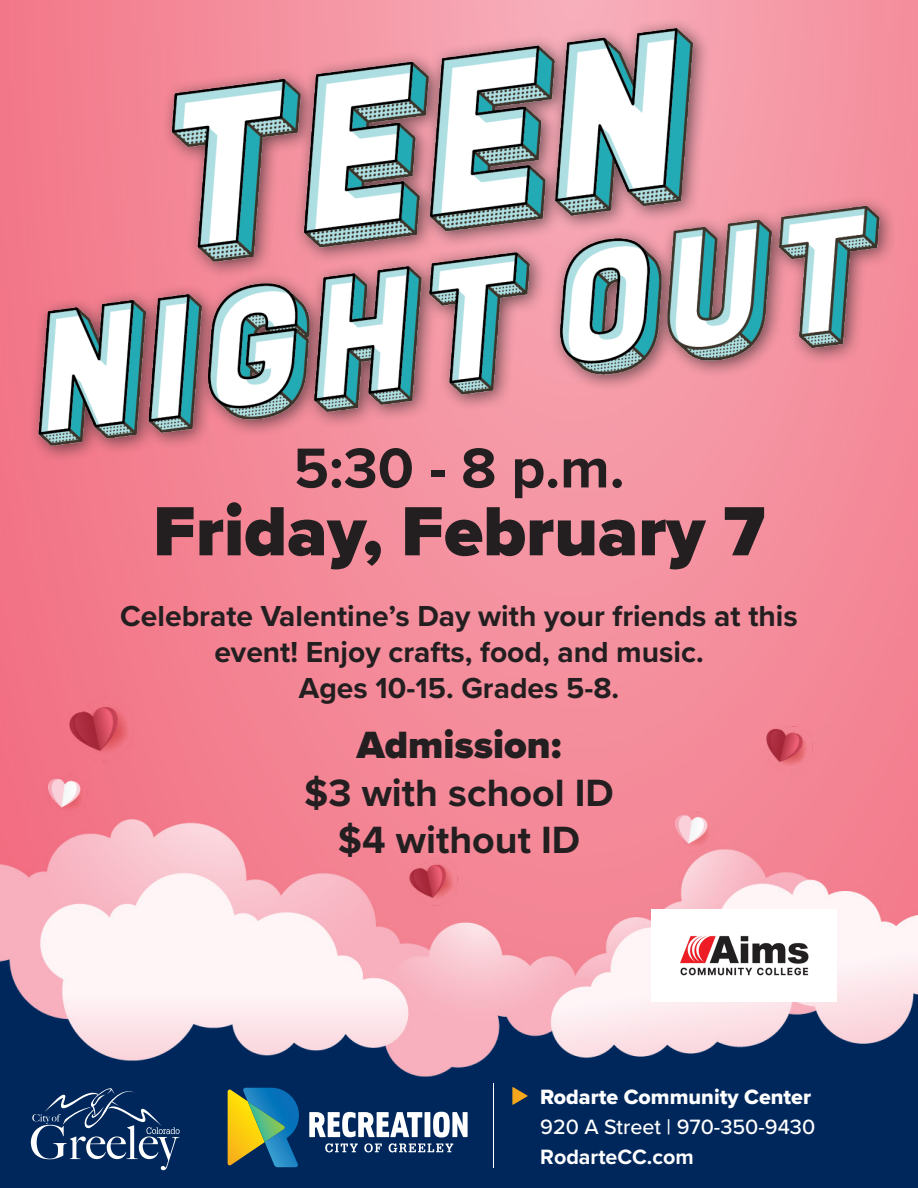
<style>
.page{position:relative;width:918px;height:1188px;background:#fff}
.page>*{position:absolute;margin:0;border:0;box-sizing:border-box;transform-origin:0 0}
.t1{font:900 72.15px "Proxima Nova";color:#231f20}
.t2{font:700 58.2px "Proxima Nova";color:#231f20}
.t3{font:700 39.45px "Proxima Nova";color:#231f20}
.t4{font:900 39.45px "Proxima Nova";color:#231f20}
.t5{font:700 30px/36px "Proxima Nova";color:#231f20;text-align:center}
.t6{font:500 21.45px/30.2px "Proxima Nova";color:#fff}
.s1{font-family:"Proxima Nova Extrabld";font-weight:400}
.s2{font-weight:700}
</style>
<div class="page">
<div style="left:0;top:1067px;width:918px;height:121px;background:#00275b"></div>
<svg style="left:325px;top:1143px;width:33px;height:9px"></svg>
<svg style="left:364px;top:1143px;width:18px;height:9px"></svg>
<svg style="left:389px;top:1143px;width:64px;height:9px"></svg>
<div style="left:425px;top:1112px;width:5px;height:25px;background:#fff"></div>
<svg style="left:433px;top:1112px;width:35px;height:25px"></svg>
<svg style="left:309px;top:1112px;width:113px;height:25px"></svg>
<svg style="left:228px;top:1088px;width:71px;height:79px"></svg>
<svg style="left:31px;top:1088px;width:149px;height:82px"></svg>
<hr style="left:493px;top:1084px;width:1px;height:84px;background:#fff">
<svg style="left:512px;top:1087px;width:16px;height:18px"></svg>
<img style="left:0;top:0;width:918px;height:1077px">
<img style="left:12px;top:0;width:894px;height:461px">
<img style="left:651px;top:910px;width:186px;height:92px">
<p class="t2" style="left:294px;top:425px;width:333px">5:30 - 8 p.m.</p>
<p class="t1" style="left:153px;top:477px;width:613px">Friday, February 7</p>
<p class="t5" style="left:120px;top:597px;width:679px">Celebrate Valentine’s Day with your friends at this event! Enjoy crafts, food, and music.</p>
<p class="t5" style="left:299px;top:669px;width:322px">Ages 10-15. Grades 5-8.</p>
<p class="t4" style="left:357px;top:716px;width:206px">Admission:</p>
<p class="t3" style="left:304px;top:763px;width:311px">$3 with school ID</p>
<p class="t3" style="left:338px;top:810px;width:244px">$4 without ID</p>
<p class="t6" style="left:540px;top:1081px;width:277px"><span class="s1">Rodarte Community Center<br></span>920 A Street | 970-350-9430<br><span class="s2">RodarteCC.com</span></p>
</div>
